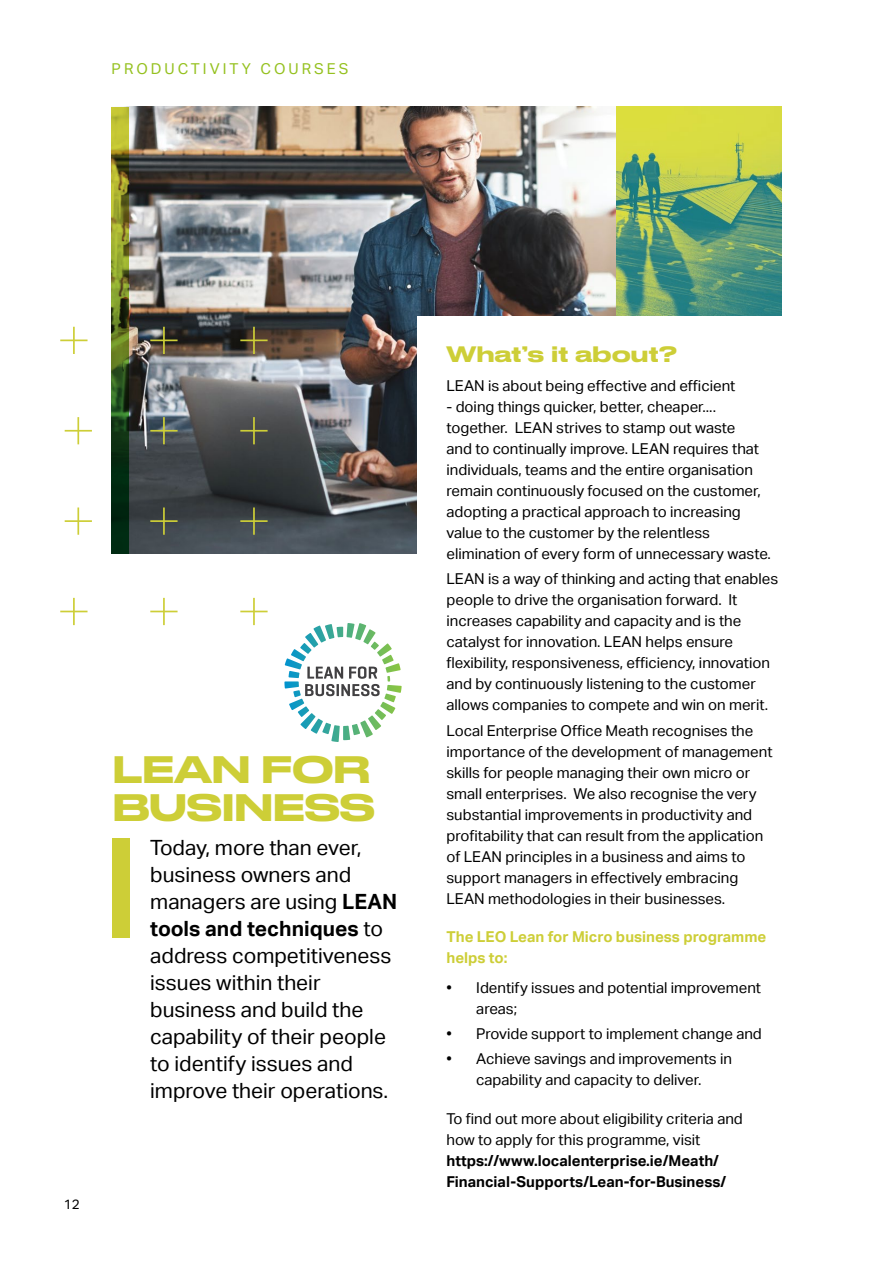
<style>
.page{position:relative;width:893px;height:1263px;background:#fff}
.page>*{position:absolute;margin:0;border:0;box-sizing:border-box;transform-origin:0 0}
.t1{font:500 36px/37.5px "Druk Wide";color:#cdce37}
.t2{font:21px/27px "Aktiv Grotesk";color:#000}
.t3{font:500 21px "Druk Wide";letter-spacing:.02em;color:#cdce37}
.t4{font:15px/21px "Aktiv Grotesk";color:#000}
.t5{font:700 15px/21px "Aktiv Grotesk";color:#000}
.t6{font:700 15px/21px "Aktiv Grotesk";color:#cdce37}
.t7{font:15px "Aktiv Grotesk";letter-spacing:.2em;color:#95c11f}
.t8{font:13.5px "Aktiv Grotesk";color:#000}
.s1{font-weight:700}
</style>
<div class="page">
<img style="left:112px;top:106px;width:505px;height:447px">
<img style="left:617px;top:106px;width:164px;height:210px">
<div style="left:417px;top:316px;width:379px;height:363px;background:#fff"></div>
<div style="left:112px;top:838px;width:18px;height:100px;background:#cdce37"></div>
<svg style="left:285px;top:623px;width:113px;height:73px"></svg>
<svg style="left:60px;top:327px;width:208px;height:298px"></svg>
<svg style="left:111px;top:108px;width:18px;height:445px;background:#53691f"></svg>
<p class="t7" style="left:112px;top:61px;width:238px">PRODUCTIVITY COURSES</p>
<h1 class="t1" style="left:113px;top:748px;width:264px">LEAN FOR<br>BUSINESS</h1>
<h2 class="t2" style="left:150px;top:834px;width:248px">Today, more than ever, business owners and managers are using <span class="s1">LEAN tools and techniques</span> to address competitiveness issues within their business and build the capability of their people to identify issues and improve their operations.</h2>
<p class="t8" style="left:64px;top:1196px;width:17px">12</p>
<h2 class="t3" style="left:446px;top:336px;width:232px">What’s it about?</h2>
<p class="t4" style="left:446px;top:375px;width:290px">LEAN is about being effective and efficient</p>
<p class="t4" style="left:446px;top:396px;width:326px">- doing things quicker, better, cheaper.... together. LEAN strives to stamp out waste<br>and to continually improve. LEAN requires that individuals, teams and the entire organisation remain continuously focused on the customer, adopting a practical approach to increasing value to the customer by the relentless elimination of every form of unnecessary waste.</p>
<p class="t4" style="left:446px;top:569px;width:333px">LEAN is a way of thinking and acting that enables people to drive the organisation forward. It increases capability and capacity and is the catalyst for innovation. LEAN helps ensure flexibility, responsiveness, efficiency, innovation and by continuously listening to the customer allows companies to compete and win on merit.</p>
<p class="t4" style="left:446px;top:720px;width:328px">Local Enterprise Office Meath recognises the importance of the development of management skills for people managing their own micro or small enterprises. We also recognise the very substantial improvements in productivity and profitability that can result from the application of LEAN principles in a business and aims to support managers in effectively embracing LEAN methodologies in their businesses.</p>
<p class="t6" style="left:446px;top:926px;width:321px">The LEO Lean for Micro business programme helps to:</p>
<p class="t4" style="left:476px;top:977px;width:286px;text-indent:-30px">• Identify issues and potential improvement areas;</p>
<p class="t4" style="left:446px;top:1023px;width:317px">• Provide support to implement change and</p>
<p class="t4" style="left:446px;top:1048px;width:287px;text-align:center">• Achieve savings and improvements in capability and capacity to deliver.</p>
<p class="t4" style="left:446px;top:1108px;width:298px">To find out more about eligibility criteria and how to apply for this programme, visit</p>
<p class="t5" style="left:446px;top:1150px;width:281px">https://www.localenterprise.ie/Meath/<br>Financial-Supports/Lean-for-Business/</p>
</div>
